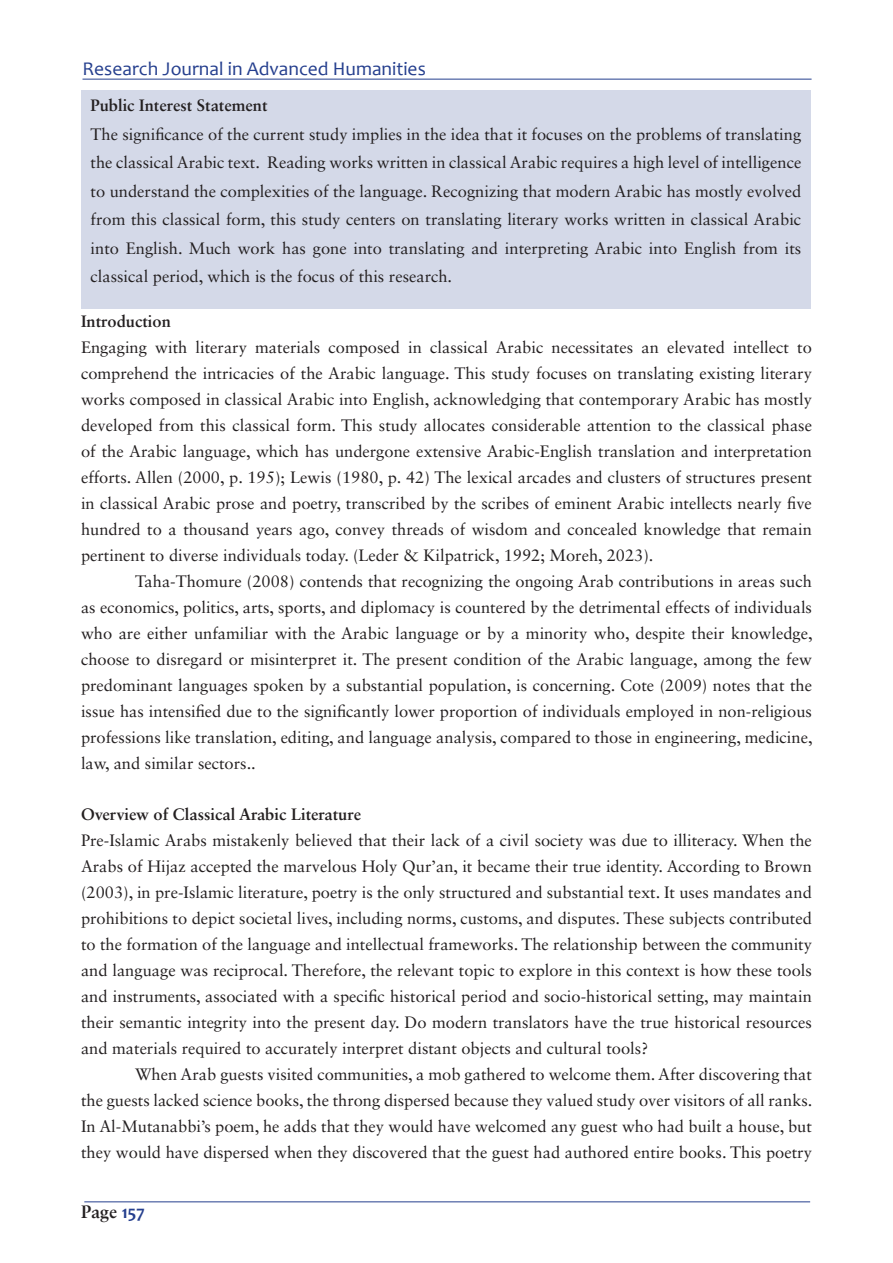
<style>
.page{position:relative;width:893px;height:1263px;background:#fff}
.page>*{position:absolute;margin:0;border:0;box-sizing:border-box;transform-origin:0 0}
.t1{font:19.5px "Candara";color:#253f8e}
.t2{font:700 18px "Sabon";color:#231f20}
.Body_Text{font:16.5px/26px "Sabon LT Std";color:#231f20;text-align:justify}
._1_4-_SJOM_Abstract{font:16.5px/28.5px "Sabon LT Std";color:#231f20;text-align:justify}
.Body_Text-2{font:700 16.5px "Sabon LT Std";color:#231f20}
._2-_SJOM_H1{font:700 16.5px "Sabon LT Std";color:#231f20}
.s1{font-family:"Candara";color:#253f8e}
</style>
<div class="page">
<hr style="left:84px;top:1201px;width:726px;height:1px;background:#253f8e">
<hr style="left:82px;top:79px;width:730px;height:1px;background:#253f8e">
<div style="left:81px;top:90px;width:729px;height:218px;background:#d4d9e8"></div>
<p class="t1" style="left:82px;top:56px;width:345px">Research Journal in Advanced Humanities</p>
<p class="_2-_SJOM_H1" style="left:91px;top:95px;width:178px">Public Interest Statement</p>
<p class="_1_4-_SJOM_Abstract" style="left:91px;top:120px;width:712px">The significance of the current study implies in the idea that it focuses on the problems of translating the classical Arabic text. Reading works written in classical Arabic requires a high level of intelligence to understand the complexities of the language. Recognizing that modern Arabic has mostly evolved from this classical form, this study centers on translating literary works written in classical Arabic into English. Much work has gone into translating and interpreting Arabic into English from its classical period, which is the focus of this research.</p>
<p class="Body_Text-2" style="left:81px;top:311px;width:91px">Introduction</p>
<p class="Body_Text" style="left:81px;top:334px;width:732px">Engaging with literary materials composed in classical Arabic necessitates an elevated intellect to comprehend the intricacies of the Arabic language. This study focuses on translating existing literary works composed in classical Arabic into English, acknowledging that contemporary Arabic has mostly developed from this classical form. This study allocates considerable attention to the classical phase of the Arabic language, which has undergone extensive Arabic-English translation and interpretation efforts. Allen (2000, p. 195); Lewis (1980, p. 42) The lexical arcades and clusters of structures present in classical Arabic prose and poetry, transcribed by the scribes of eminent Arabic intellects nearly five hundred to a thousand years ago, convey threads of wisdom and concealed knowledge that remain pertinent to diverse individuals today. (Leder &amp; Kilpatrick, 1992; Moreh, 2023).</p>
<p class="Body_Text" style="left:81px;top:568px;width:733px;text-indent:54px">Taha-Thomure (2008) contends that recognizing the ongoing Arab contributions in areas such as economics, politics, arts, sports, and diplomacy is countered by the detrimental effects of individuals who are either unfamiliar with the Arabic language or by a minority who, despite their knowledge, choose to disregard or misinterpret it. The present condition of the Arabic language, among the few predominant languages spoken by a substantial population, is concerning. Cote (2009) notes that the issue has intensified due to the significantly lower proportion of individuals employed in non-religious professions like translation, editing, and language analysis, compared to those in engineering, medicine, law, and similar sectors..</p>
<p class="Body_Text-2" style="left:81px;top:804px;width:282px">Overview of Classical Arabic Literature</p>
<p class="Body_Text" style="left:81px;top:827px;width:732px">Pre-Islamic Arabs mistakenly believed that their lack of a civil society was due to illiteracy. When the Arabs of Hijaz accepted the marvelous Holy Qur’an, it became their true identity. According to Brown (2003), in pre-Islamic literature, poetry is the only structured and substantial text. It uses mandates and prohibitions to depict societal lives, including norms, customs, and disputes. These subjects contributed to the formation of the language and intellectual frameworks. The relationship between the community and language was reciprocal. Therefore, the relevant topic to explore in this context is how these tools and instruments, associated with a specific historical period and socio-historical setting, may maintain their semantic integrity into the present day. Do modern translators have the true historical resources and materials required to accurately interpret distant objects and cultural tools?</p>
<p class="Body_Text" style="left:81px;top:1061px;width:733px;text-indent:54px">When Arab guests visited communities, a mob gathered to welcome them. After discovering that the guests lacked science books, the throng dispersed because they valued study over visitors of all ranks.<br>In Al-Mutanabbi’s poem, he adds that they would have welcomed any guest who had built a house, but they would have dispersed when they discovered that the guest had authored entire books. This poetry</p>
<p class="t2" style="left:81px;top:1201px;width:65px">Page <span class="s1">157</span></p>
</div>
